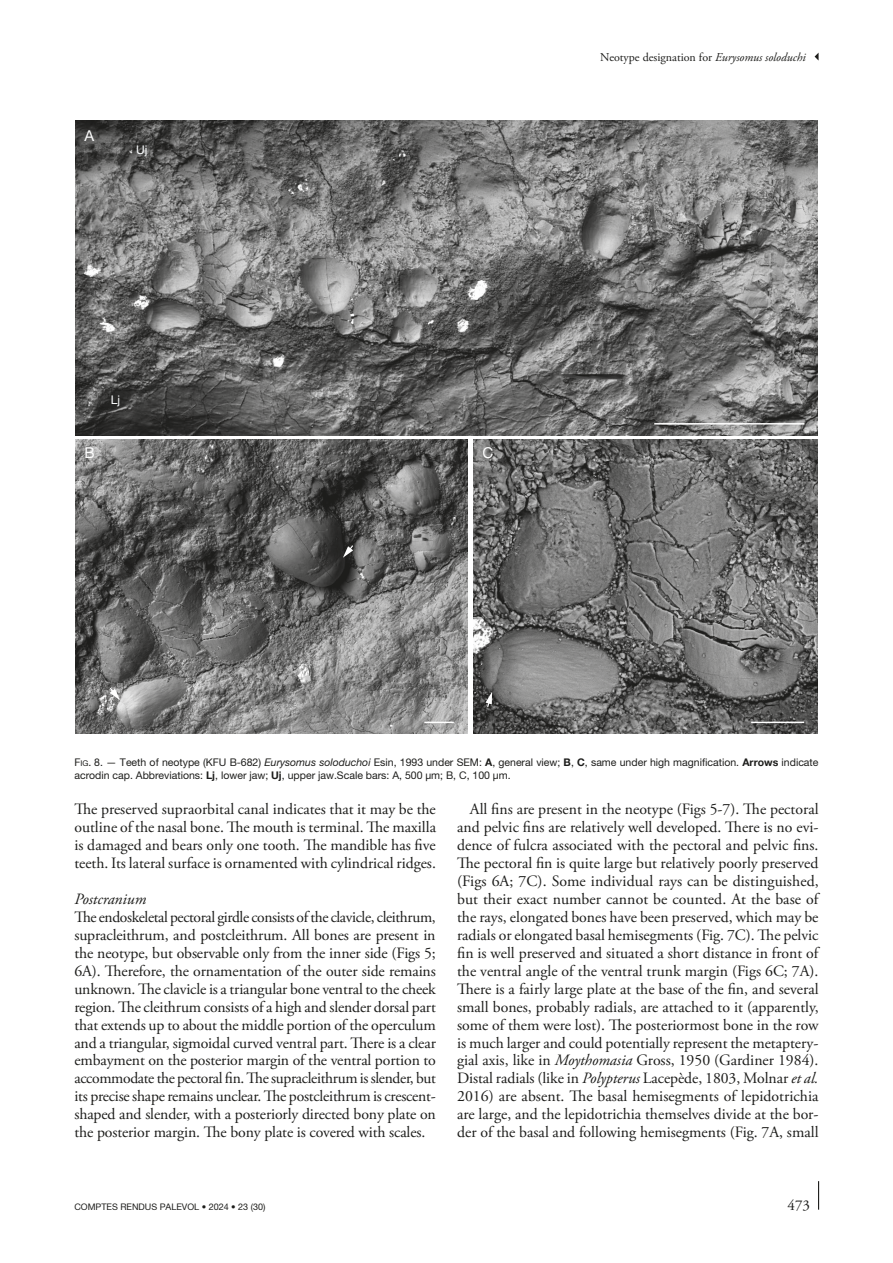
<style>
.page{position:relative;width:893px;height:1263px;background:#fff}
.page>*{position:absolute;margin:0;border:0;box-sizing:border-box;transform-origin:0 0}
.Texte_courant_Suite{font:15.75px/18px "Adobe Garamond Pro";color:#1d1d1b;text-align:justify}
.Texte_courant_1er_para{font:15.75px/18px "Adobe Garamond Pro";letter-spacing:-.01em;color:#1d1d1b;text-align:justify}
.Titre_3{font:italic 15.75px "Adobe Garamond Pro";color:#1d1d1b}
.t1{font:15px "Adobe Garamond Pro";color:#1d1d1b}
.t2{font:15px "Helvetica Neue 3";color:#fff}
.t3{font:12px "Adobe Garamond Pro Regular 3";color:#1d1d1b}
.t4{font:12px "Helvetica Neue 3";color:#fcfeff}
.t5{font:10.5px/12.8px "Helvetica Neue";color:#1d1d1b}
.t6{font:9px "Helvetica Neue 2";color:#1d1d1b}
.s1{font-family:"Adobe Garamond Pro Italic 2"}
.s2{font-style:inherit}
.s3{font-size:7.8px}
.s4{font-style:italic}
.s5{font-weight:700}
</style>
<div class="page">
<svg style="left:818px;top:1181px;width:1px;height:29px"></svg>
<svg style="left:815px;top:53px;width:4px;height:8px"></svg>
<img style="left:75px;top:439px;width:393px;height:294px">
<img style="left:474px;top:439px;width:344px;height:294px">
<img style="left:75px;top:121px;width:743px;height:314px">
<svg style="left:343px;top:544px;width:11px;height:14px"></svg>
<svg style="left:109px;top:686px;width:11px;height:14px"></svg>
<svg style="left:486px;top:692px;width:6px;height:16px"></svg>
<hr style="left:424px;top:722px;width:30px;height:1px;background:#fff">
<hr style="left:751px;top:722px;width:53px;height:1px;background:#fff">
<hr style="left:654px;top:423px;width:150px;height:2px;background:#fff">
<p class="t2" style="left:85px;top:127px;width:11px">A</p>
<p class="t4" style="left:136px;top:143px;width:13px">Uj</p>
<p class="t4" style="left:111px;top:393px;width:11px">Lj</p>
<p class="t2" style="left:85px;top:444px;width:12px">B</p>
<p class="t2" style="left:483px;top:444px;width:12px">C</p>
<p class="t3" style="left:600px;top:50px;width:207px">Neotype designation for <span class="s1">Eurysomus soloduchi</span></p>
<p class="t5" style="left:74px;top:756px;width:746px"><span class="s2">F</span><span class="s3">ig</span><span class="s2">. 8</span>. — Teeth of neotype (KFU B-682) <span class="s4">Eurysomus soloduchoi</span> Esin, 1993 under SEM: <span class="s5">A</span>, general view; <span class="s5">B</span>, <span class="s5">C</span>, same under high magnification. <span class="s5">Arrows</span> indicate acrodin cap. Abbreviations: <span class="s5">Lj</span>, lower jaw; <span class="s5">Uj</span>, upper jaw.Scale bars: A, 500 µm; B, C, 100 µm.</p>
<p class="Texte_courant_Suite" style="left:74px;top:801px;width:363px">The preserved supraorbital canal indicates that it may be the outline of the nasal bone. The mouth is terminal. The maxilla is damaged and bears only one tooth. The mandible has five teeth. Its lateral surface is ornamented with cylindrical ridges.</p>
<p class="Titre_3" style="left:74px;top:889px;width:73px">Postcranium</p>
<p class="Texte_courant_1er_para" style="left:74px;top:908px;width:363px">The endoskeletal pectoral girdle consists of the clavicle, cleithrum, supracleithrum, and postcleithrum. All bones are present in the neotype, but observable only from the inner side (Figs 5; 6A). Therefore, the ornamentation of the outer side remains unknown. The clavicle is a triangular bone ventral to the cheek region. The cleithrum consists of a high and slender dorsal part that extends up to about the middle portion of the operculum and a triangular, sigmoidal curved ventral part. There is a clear embayment on the posterior margin of the ventral portion to accommodate the pectoral fin. The supracleithrum is slender, but its precise shape remains unclear. The postcleithrum is crescent&shy;shaped and slender, with a posteriorly directed bony plate on the posterior margin. The bony plate is covered with scales.</p>
<p class="Texte_courant_Suite" style="left:457px;top:801px;width:363px;text-indent:13px">All fins are present in the neotype (Figs 5-7). The pectoral and pelvic fins are relatively well developed. There is no evi&shy;dence of fulcra associated with the pectoral and pelvic fins.<br>The pectoral fin is quite large but relatively poorly preserved (Figs 6A; 7C). Some individual rays can be distinguished, but their exact number cannot be counted. At the base of the rays, elongated bones have been preserved, which may be radials or elongated basal hemisegments (Fig. 7C). The pelvic fin is well preserved and situated a short distance in front of the ventral angle of the ventral trunk margin (Figs 6C; 7A).<br>There is a fairly large plate at the base of the fin, and several small bones, probably radials, are attached to it (apparently, some of them were lost). The posteriormost bone in the row is much larger and could potentially represent the metaptery&shy;gial axis, like in <span class="s4">Moythomasia</span> Gross, 1950 (Gardiner 1984).<br>Distal radials (like in <span class="s4">Polypterus</span> Lacepède, 1803, Molnar <span class="s4">et al.<br></span>2016) are absent. The basal hemisegments of lepidotrichia are large, and the lepidotrichia themselves divide at the bor&shy;der of the basal and following hemisegments (Fig. 7A, small</p>
<p class="t6" style="left:74px;top:1201px;width:193px">COMPTES RENDUS PALEVOL • 2024 • 23 (30)</p>
<p class="t1" style="left:788px;top:1196px;width:24px">473</p>
</div>
